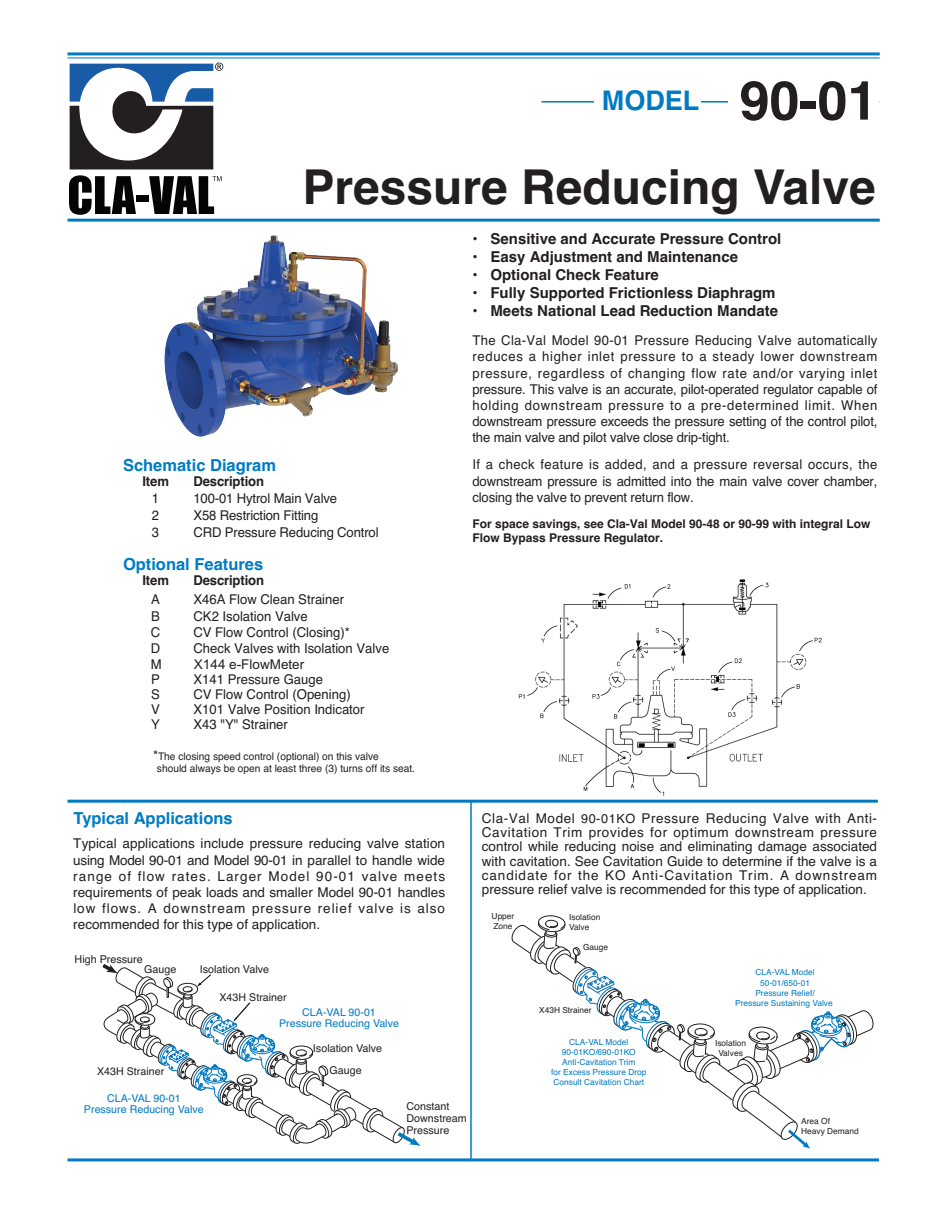
<style>
.page{position:relative;width:945px;height:1215px;background:#fff}
.page>*{position:absolute;margin:0;border:0;box-sizing:border-box;transform-origin:0 0}
.t1{font:700 48px "Helvetica";color:#231f20}
.t2{font:700 27px "Helvetica";color:#007bc3}
.t3{font:700 16.5px "Helvetica";color:#007bc3}
.t4{font:700 15px "Helvetica";color:#231f20}
.t5{font:13.5px/16.2px "Helvetica";color:#231f20;text-align:justify}
.t6{font:700 13.5px "Helvetica";letter-spacing:-.01em;color:#231f20}
.t7{font:13.5px "Arial";color:#231f20}
.t8{font:700 12px/14.4px "Helvetica";color:#231f20}
.t9{font:10.8px/12.5px "Helvetica";color:#231f20}
.t10{font:10.65px/10.8px "Helvetica";color:#007ac2;text-align:center}
.t11{font:10.65px "Helvetica";color:#231f20}
.t12{font:10.5px/11.9px "Helvetica";color:#231f20}
.t13{font:8.4px/10.1px "Helvetica";color:#007ac2;text-align:center}
.t14{font:8.4px/10.1px "Helvetica";color:#231f20}
.t15{font:8.4px "Helvetica";color:#201d1e}
.s1{font-size:54px;color:#231f20}
.s2{font-size:13.5px}
.s3{font-size:12.75px}
</style>
<div class="page">
<svg style="left:511px;top:915px;width:362px;height:234px"></svg>
<img style="left:518px;top:579px;width:304px;height:217px">
<svg style="left:102px;top:964px;width:318px;height:182px"></svg>
<hr style="left:68px;top:800px;width:810px;height:3px;background:#007bc3">
<hr style="left:68px;top:52px;width:812px;height:3px;background:#007bc3">
<hr style="left:68px;top:57px;width:812px;height:1px;background:#007bc3">
<svg style="left:69px;top:175px;width:67px;height:40px"></svg>
<div style="left:136px;top:195px;width:13px;height:7px;background:#040503"></div>
<svg style="left:70px;top:63px;width:153px;height:106px"></svg>
<svg style="left:149px;top:176px;width:73px;height:38px"></svg>
<hr style="left:68px;top:1158px;width:811px;height:3px;background:#007bc3">
<hr style="left:68px;top:219px;width:812px;height:3px;background:#007bc3">
<hr style="left:542px;top:101px;width:337px;height:2px;background:#007bc3">
<div style="left:594px;top:84px;width:107px;height:31px;background:#fff"></div>
<div style="left:729px;top:74px;width:150px;height:54px;background:#fff"></div>
<hr style="left:470px;top:801px;width:2px;height:359px;background:#007bc3">
<img style="left:164px;top:235px;width:234px;height:202px">
<h2 class="t2" style="left:602px;top:85px;width:277px">MODEL <span class="s1">90-01</span></h2>
<h1 class="t1" style="left:302px;top:160px;width:575px">Pressure Reducing Valve</h1>
<p class="t3" style="left:123px;top:455px;width:155px">Schematic Diagram</p>
<p class="t6" style="left:142px;top:473px;width:28px">Item</p>
<p class="t6" style="left:193px;top:473px;width:72px">Description</p>
<p class="t5" style="left:152px;top:490px;width:9px">1</p>
<p class="t5" style="left:193px;top:490px;width:145px">100-01 Hytrol Main Valve</p>
<p class="t5" style="left:152px;top:507px;width:9px">2</p>
<p class="t5" style="left:193px;top:507px;width:126px">X58 Restriction Fitting</p>
<p class="t5" style="left:152px;top:524px;width:9px">3</p>
<p class="t5" style="left:193px;top:524px;width:187px">CRD Pressure Reducing Control</p>
<p class="t3" style="left:123px;top:555px;width:142px">Optional Features</p>
<p class="t6" style="left:142px;top:573px;width:28px">Item</p>
<p class="t6" style="left:193px;top:573px;width:72px">Description</p>
<p class="t5" style="left:151px;top:592px;width:10px">A</p>
<p class="t5" style="left:193px;top:592px;width:152px">X46A Flow Clean Strainer</p>
<p class="t5" style="left:151px;top:608px;width:10px">B</p>
<p class="t5" style="left:193px;top:608px;width:116px">CK2 Isolation Valve</p>
<p class="t5" style="left:151px;top:624px;width:11px">C</p>
<p class="t5" style="left:193px;top:624px;width:158px">CV Flow Control (Closing)*</p>
<p class="t5" style="left:151px;top:640px;width:11px">D</p>
<p class="t5" style="left:193px;top:640px;width:197px">Check Valves with Isolation Valve</p>
<p class="t5" style="left:151px;top:656px;width:12px">M</p>
<p class="t7" style="left:194px;top:657px;width:112px">X144 e-FlowMeter</p>
<p class="t5" style="left:151px;top:671px;width:10px">P</p>
<p class="t5" style="left:193px;top:671px;width:131px">X141 Pressure Gauge</p>
<p class="t5" style="left:151px;top:686px;width:10px">S</p>
<p class="t5" style="left:193px;top:686px;width:159px">CV Flow Control (Opening)</p>
<p class="t5" style="left:151px;top:701px;width:10px">V</p>
<p class="t5" style="left:193px;top:701px;width:173px">X101 Valve Position Indicator</p>
<p class="t5" style="left:151px;top:716px;width:10px">Y</p>
<p class="t5" style="left:193px;top:716px;width:96px">X43 "Y" Strainer</p>
<p class="t12" style="left:157px;top:751px;width:260px;text-indent:-4px"><span class="s2">*</span>The closing speed control (optional) on this valve<br>should always be open at least three (3) turns off its seat.</p>
<p class="t3" style="left:74px;top:809px;width:161px">Typical Applications</p>
<p class="t5" style="left:73px;top:836px;width:373px">Typical applications include pressure reducing valve station using Model 90-01 and Model 90-01 in parallel to handle wide range of flow rates. Larger Model 90-01 valve meets requirements of peak loads and smaller Model 90-01 handles low flows. A downstream pressure relief valve is also recommended for this type of application.</p>
<p class="t9" style="left:75px;top:954px;width:70px">High Pressure</p>
<p class="t9" style="left:200px;top:963px;width:71px">Isolation Valve</p>
<p class="t9" style="left:144px;top:964px;width:34px">Gauge</p>
<p class="t11" style="left:220px;top:989px;width:69px">X43H Strainer</p>
<p class="t10" style="left:279px;top:1007px;width:121px">CLA-VAL 90-01<br>Pressure Reducing Valve</p>
<p class="t11" style="left:97px;top:1063px;width:69px">X43H Strainer</p>
<p class="t9" style="left:313px;top:1042px;width:71px">Isolation Valve</p>
<p class="t9" style="left:329px;top:1064px;width:34px">Gauge</p>
<p class="t4" style="left:472px;top:230px;width:310px">• Sensitive and Accurate Pressure Control</p>
<p class="t4" style="left:473px;top:248px;width:267px">• Easy Adjustment and Maintenance</p>
<p class="t4" style="left:473px;top:266px;width:188px">• Optional Check Feature</p>
<p class="t4" style="left:473px;top:284px;width:305px">• Fully Supported Frictionless Diaphragm</p>
<p class="t4" style="left:473px;top:302px;width:307px">• Meets National Lead Reduction Mandate</p>
<p class="t5" style="left:472px;top:332px;width:407px">The Cla-Val Model 90-01 Pressure Reducing Valve automatically reduces a higher inlet pressure to a steady lower downstream pressure, regardless of changing flow rate and/or varying inlet pressure. This valve is an accurate, pilot-operated regulator capable of holding downstream pressure to a pre-determined limit. When downstream pressure exceeds the pressure setting of the control pilot, the main valve and pilot valve close drip-tight.</p>
<p class="t5" style="left:472px;top:457px;width:406px">If a check feature is added, and a pressure reversal occurs, the downstream pressure is admitted into the main valve cover chamber, closing the valve to prevent return flow.</p>
<p class="t8" style="left:472px;top:516px;width:400px">For space savings, see Cla-Val Model 90-48 or 90-99 with integral Low<br>Flow Bypass Pressure Regulator.</p>
<p class="t5" style="left:482px;top:811px;width:397px;line-height:14.2px">Cla-Val Model <span class="s3">90-01KO</span> Pressure Reducing Valve with Anti-Cavitation Trim provides for optimum downstream pressure control while reducing noise and eliminating damage associated with cavitation. See Cavitation Guide to determine if the valve is a candidate for the KO Anti-Cavitation Trim. A downstream pressure relief valve is recommended for this type of application.</p>
<p class="t14" style="left:492px;top:912px;width:24px">Upper<br>Zone</p>
<p class="t14" style="left:569px;top:912px;width:33px">Isolation<br>Valve</p>
<p class="t15" style="left:583px;top:940px;width:27px">Gauge</p>
<p class="t15" style="left:539px;top:1004px;width:54px">X43H Strainer</p>
<p class="t13" style="left:551px;top:1037px;width:97px">CLA-VAL Model<br>90-01KO/690-01KO<br>Anti-Cavitation Trim<br>for Excess Pressure Drop<br>Consult Cavitation Chart</p>
<p class="t13" style="left:735px;top:968px;width:99px">CLA-VAL Model<br>50-01/650-01<br>Pressure Relief/<br>Pressure Sustaining Valve</p>
<p class="t14" style="left:715px;top:1038px;width:33px;text-align:center">Isolation<br>Valves</p>
<p class="t10" style="left:84px;top:1094px;width:121px">CLA-VAL 90-01<br>Pressure Reducing Valve</p>
<p class="t9" style="left:406px;top:1100px;width:62px">Constant<br>Downstream<br>Pressure</p>
<p class="t14" style="left:801px;top:1116px;width:59px">Area Of<br>Heavy Demand</p>
</div>
